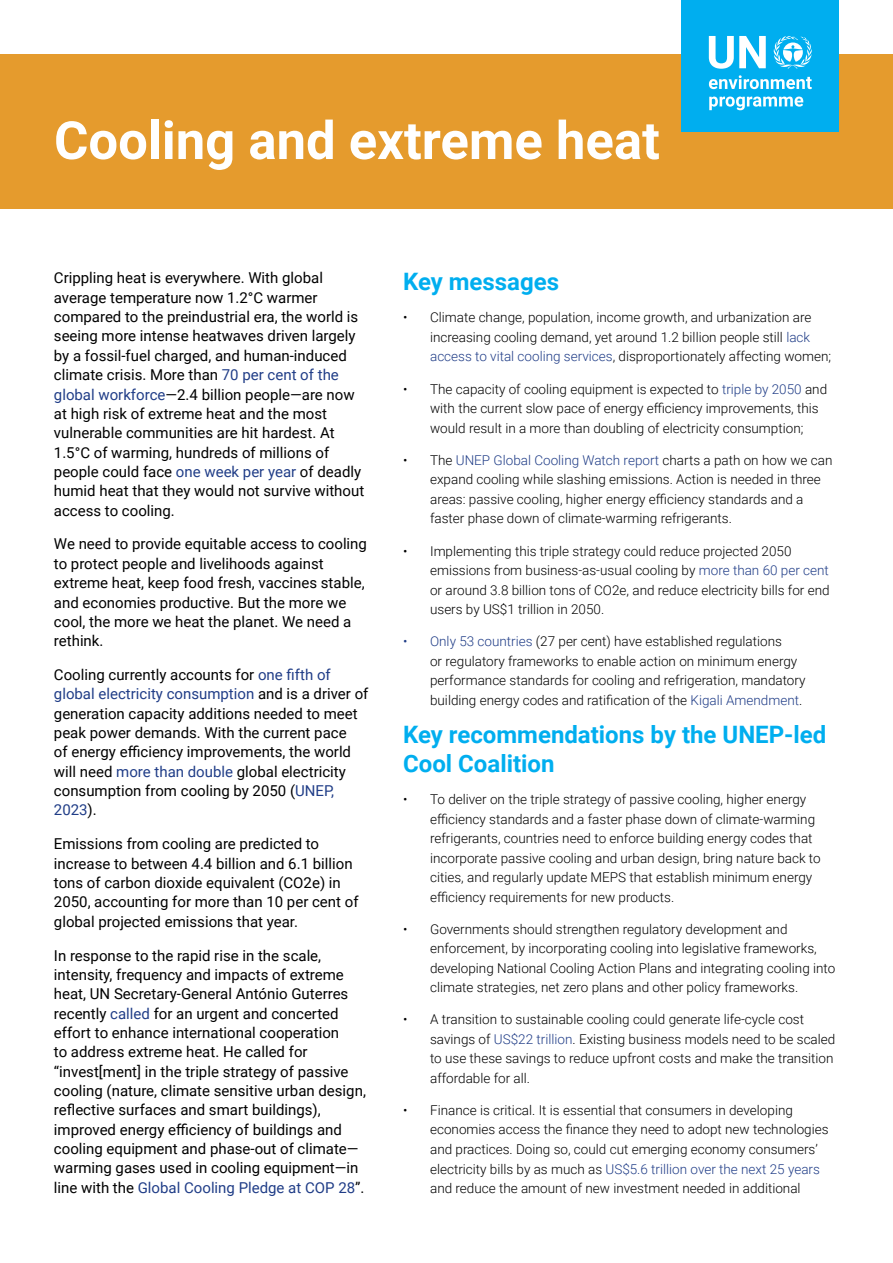
<style>
.page{position:relative;width:893px;height:1263px;background:#fff}
.page>*{position:absolute;margin:0;border:0;box-sizing:border-box;transform-origin:0 0}
.t1{font:700 52.65px "Roboto";color:#fff}
.t2{font:700 24px/28.8px "Roboto";color:#00aeef}
.t3{font:15px/19.4px "Roboto";color:#000}
.t4{font:300 13.5px/19.5px "Roboto";color:#000}
.s1{color:#203d87}
</style>
<div class="page">
<div style="left:0;top:54px;width:893px;height:154px;background:#e59b2d"></div>
<div style="left:682px;top:0;width:157px;height:132px;background:#00aeef"></div>
<svg style="left:773px;top:36px;width:39px;height:33px"></svg>
<svg style="left:709px;top:36px;width:57px;height:33px"></svg>
<svg style="left:709px;top:75px;width:103px;height:14px"></svg>
<svg style="left:709px;top:97px;width:94px;height:13px"></svg>
<p class="t1" style="left:54px;top:103px;width:607px">Cooling and extreme heat</p>
<p class="t3" style="left:54px;top:268px;width:312px">Crippling heat is everywhere. With global average temperature now 1.2°C warmer compared to the preindustrial era, the world is seeing more intense heatwaves driven largely by a fossil-fuel charged, and human-induced climate crisis. More than <span class="s1">70 per cent of the global workforce</span>—2.4 billion people—are now at high risk of extreme heat and the most vulnerable communities are hit hardest. At 1.5°C of warming, hundreds of millions of people could face <span class="s1">one week per year</span> of deadly humid heat that they would not survive without access to cooling.</p>
<p class="t3" style="left:54px;top:534px;width:315px">We need to provide equitable access to cooling to protect people and livelihoods against extreme heat, keep food fresh, vaccines stable, and economies productive. But the more we cool, the more we heat the planet. We need a rethink.</p>
<p class="t3" style="left:54px;top:664px;width:316px">Cooling currently accounts for <span class="s1">one fifth of global electricity consumption</span> and is a driver of generation capacity additions needed to meet peak power demands. With the current pace<br>of energy efficiency improvements, the world will need <span class="s1">more than double</span> global electricity consumption from cooling by 2050 (<span class="s1">UNEP, 2023</span>).</p>
<p class="t3" style="left:54px;top:834px;width:306px">Emissions from cooling are predicted to increase to between 4.4 billion and 6.1 billion tons of carbon dioxide equivalent (CO2e) in 2050, accounting for more than 10 per cent of global projected emissions that year.</p>
<p class="t3" style="left:54px;top:945px;width:313px">In response to the rapid rise in the scale, intensity, frequency and impacts of extreme heat, UN Secretary-General António Guterres recently <span class="s1">called</span> for an urgent and concerted effort to enhance international cooperation<br>to address extreme heat. He called for “invest[ment] in the triple strategy of passive cooling (nature, climate sensitive urban design, reflective surfaces and smart buildings), improved energy efficiency of buildings and cooling equipment and phase-out of climate— warming gases used in cooling equipment—in line with the <span class="s1">Global Cooling Pledge at COP 28</span>”.</p>
<p class="t2" style="left:403px;top:266px;width:158px">Key messages</p>
<p class="t4" style="left:430px;top:307px;width:402px;text-indent:-27px">• Climate change, population, income growth, and urbanization are increasing cooling demand, yet around 1.2 billion people still <span class="s1">lack access to vital cooling services</span>, disproportionately affecting women;</p>
<p class="t4" style="left:430px;top:379px;width:399px;text-indent:-27px">• The capacity of cooling equipment is expected to <span class="s1">triple by 2050</span> and with the current slow pace of energy efficiency improvements, this would result in a more than doubling of electricity consumption;</p>
<p class="t4" style="left:430px;top:450px;width:404px;text-indent:-27px">• The <span class="s1">UNEP Global Cooling Watch report</span> charts a path on how we can expand cooling while slashing emissions. Action is needed in three areas: passive cooling, higher energy efficiency standards and a faster phase down of climate-warming refrigerants.</p>
<p class="t4" style="left:430px;top:541px;width:401px;text-indent:-27px">• Implementing this triple strategy could reduce projected 2050 emissions from business-as-usual cooling by <span class="s1">more than 60 per cent </span>or around 3.8 billion tons of CO2e, and reduce electricity bills for end users by US$1 trillion in 2050.</p>
<p class="t4" style="left:430px;top:631px;width:377px;text-indent:-27px"><span class="s1">• Only 53 countries</span> (27 per cent) have established regulations<br>or regulatory frameworks to enable action on minimum energy performance standards for cooling and refrigeration, mandatory building energy codes and ratification of the <span class="s1">Kigali Amendment</span>.</p>
<p class="t2" style="left:403px;top:719px;width:425px">Key recommendations by the UNEP-led<br>Cool Coalition</p>
<p class="t4" style="left:430px;top:789px;width:392px;text-indent:-27px">• To deliver on the triple strategy of passive cooling, higher energy efficiency standards and a faster phase down of climate-warming refrigerants, countries need to enforce building energy codes that incorporate passive cooling and urban design, bring nature back to cities, and regularly update MEPS that establish minimum energy efficiency requirements for new products.</p>
<p class="t4" style="left:430px;top:919px;width:407px;text-indent:-27px">• Governments should strengthen regulatory development and enforcement, by incorporating cooling into legislative frameworks, developing National Cooling Action Plans and integrating cooling into climate strategies, net zero plans and other policy frameworks.</p>
<p class="t4" style="left:430px;top:1009px;width:407px;text-indent:-27px">• A transition to sustainable cooling could generate life-cycle cost savings of <span class="s1">US$22 trillion</span>. Existing business models need to be scaled to use these savings to reduce upfront costs and make the transition affordable for all.</p>
<p class="t4" style="left:430px;top:1100px;width:400px;text-indent:-27px">• Finance is critical. It is essential that consumers in developing economies access the finance they need to adopt new technologies and practices. Doing so, could cut emerging economy consumers’ electricity bills by as much as <span class="s1">US$5.6 trillion over the next 25 years </span>and reduce the amount of new investment needed in additional</p>
</div>
